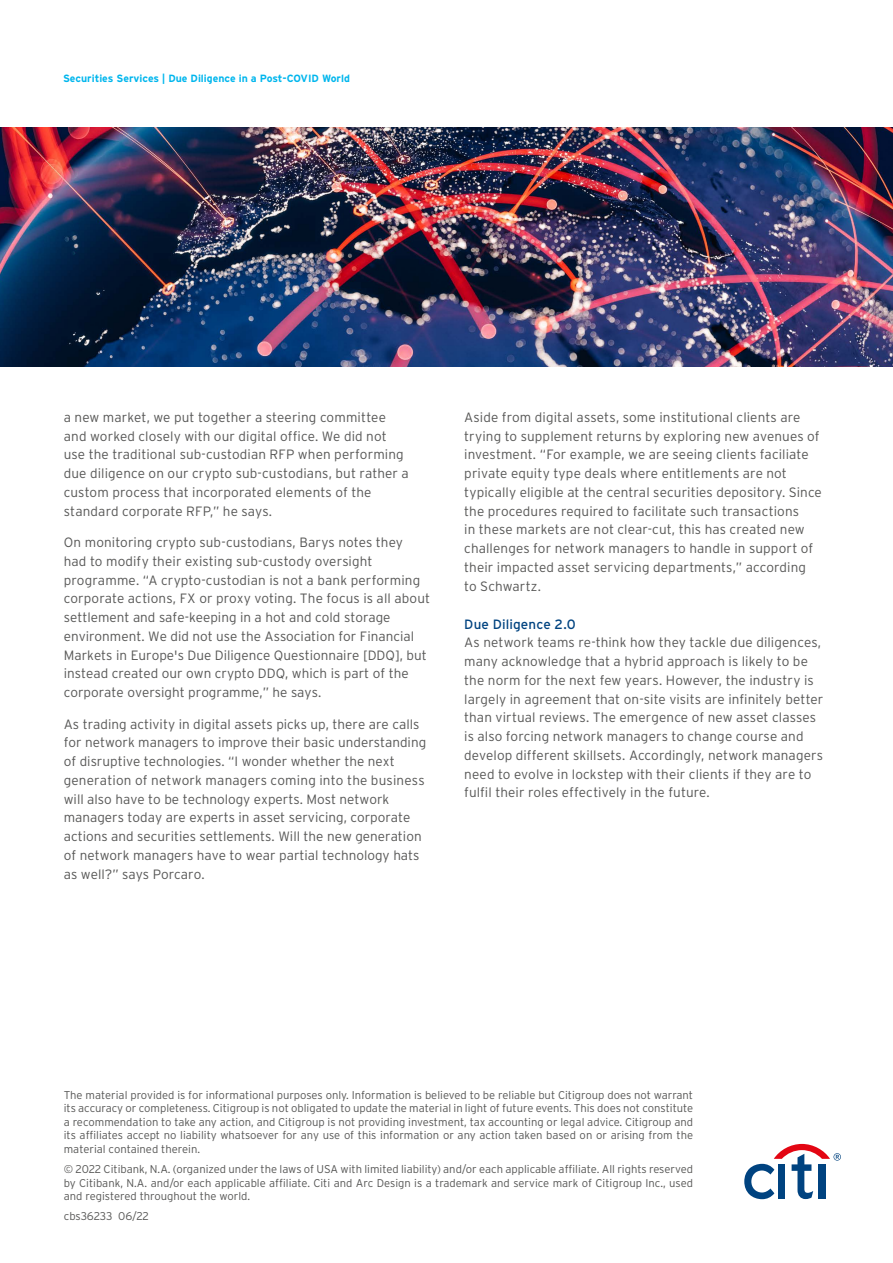
<style>
.page{position:relative;width:893px;height:1263px;background:#fff}
.page>*{position:absolute;margin:0;border:0;box-sizing:border-box;transform-origin:0 0}
.t1{font:300 13.5px/18.8px "Interstate";letter-spacing:.005em;color:#575756}
.t2{font:13.5px "Interstate";letter-spacing:.01em;color:#004380}
.t3{font:300 11.25px/13.5px "Interstate";color:#575756;text-align:justify}
.t4{font:700 10.5px "Interstate";color:#00b6ed}
</style>
<div class="page">
<svg style="left:744px;top:1144px;width:97px;height:55px"></svg>
<img style="left:0;top:128px;width:893px;height:238px">
<p class="t4" style="left:63px;top:72px;width:288px">Securities Services | Due Diligence in a Post-COVID World</p>
<p class="t1" style="left:64px;top:408px;width:347px">a new market, we put together a steering committee and worked closely with our digital office. We did not use the traditional sub-custodian RFP when performing due diligence on our crypto sub-custodians, but rather a custom process that incorporated elements of the standard corporate RFP,” he says.</p>
<p class="t1" style="left:64px;top:533px;width:368px">On monitoring crypto sub-custodians, Barys notes they<br>had to modify their existing sub-custody oversight programme. “A crypto-custodian is not a bank performing corporate actions, FX or proxy voting. The focus is all about settlement and safe-keeping in a hot and cold storage environment. We did not use the Association for Financial Markets in Europe's Due Diligence Questionnaire [DDQ], but instead created our own crypto DDQ, which is part of the corporate oversight programme,” he says.</p>
<p class="t1" style="left:64px;top:714px;width:364px">As trading activity in digital assets picks up, there are calls for network managers to improve their basic understanding of disruptive technologies. “I wonder whether the next generation of network managers coming into the business will also have to be technology experts. Most network managers today are experts in asset servicing, corporate actions and securities settlements. Will the new generation of network managers have to wear partial technology hats as well?” says Porcaro.</p>
<p class="t1" style="left:464px;top:408px;width:359px">Aside from digital assets, some institutional clients are trying to supplement returns by exploring new avenues of investment. “For example, we are seeing clients faciliate private equity type deals where entitlements are not typically eligible at the central securities depository. Since the procedures required to facilitate such transactions<br>in these markets are not clear-cut, this has created new challenges for network managers to handle in support of their impacted asset servicing departments,” according to Schwartz.</p>
<p class="t2" style="left:464px;top:615px;width:113px">Due Diligence 2.0</p>
<p class="t1" style="left:464px;top:633px;width:361px">As network teams re-think how they tackle due diligences, many acknowledge that a hybrid approach is likely to be the norm for the next few years. However, the industry is largely in agreement that on-site visits are infinitely better than virtual reviews. The emergence of new asset classes is also forcing network managers to change course and develop different skillsets. Accordingly, network managers need to evolve in lockstep with their clients if they are to fulfil their roles effectively in the future.</p>
<p class="t3" style="left:64px;top:1088px;width:631px">The material provided is for informational purposes only. Information is believed to be reliable but Citigroup does not warrant its accuracy or completeness. Citigroup is not obligated to update the material in light of future events. This does not constitute a recommendation to take any action, and Citigroup is not providing investment, tax accounting or legal advice. Citigroup and its affiliates accept no liability whatsoever for any use of this information or any action taken based on or arising from the material contained therein.</p>
<p class="t3" style="left:64px;top:1162px;width:631px">© 2022 Citibank, N.A. (organized under the laws of USA with limited liability) and/or each applicable affiliate. All rights reserved by Citibank, N.A. and/or each applicable affiliate. Citi and Arc Design is a trademark and service mark of Citigroup Inc., used and registered throughout the world.</p>
<p class="t3" style="left:64px;top:1210px;width:87px">cbs36233 06/22</p>
</div>
